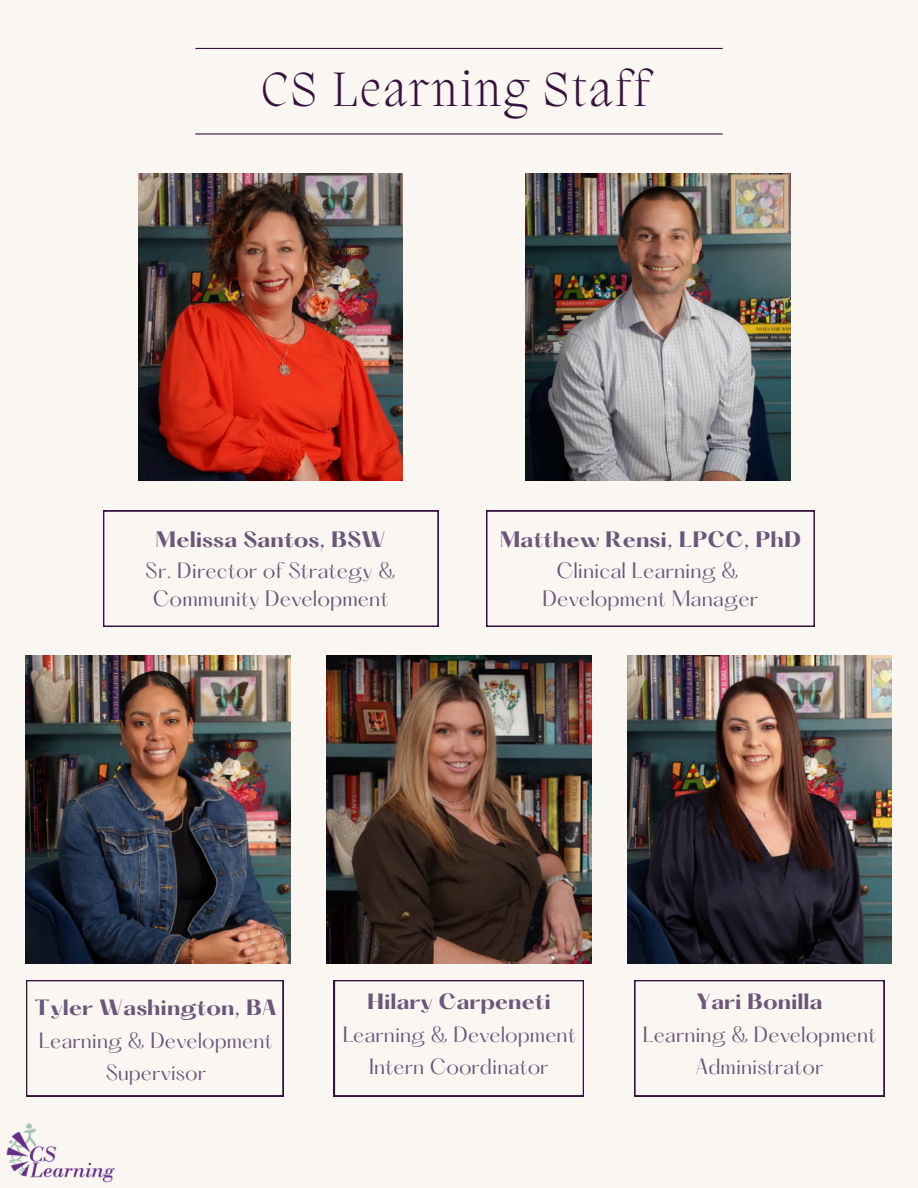
<style>
.page{position:relative;width:918px;height:1188px;background:#faf6f1}
.page>*{position:absolute;margin:0;border:0;box-sizing:border-box;transform-origin:0 0}
.t1{font:200 49.5px "Migra";letter-spacing:.055em;color:#371240}
.t2{font:19.5px/28.2px "Hatton";color:#3e2254;text-align:center}
.t3{font:700 19.5px "Hatton";color:#3e2254}
.t4{font:19.35px/32.7px "Hatton";color:#3e2254;text-align:center}
.t5{font:700 19.35px "Hatton";color:#3e2254}
</style>
<div class="page">
<svg style="left:26px;top:980px;width:257px;height:116px"></svg>
<img style="left:526px;top:174px;width:264px;height:307px">
<svg style="left:486px;top:511px;width:329px;height:116px"></svg>
<svg style="left:103px;top:511px;width:335px;height:116px"></svg>
<img style="left:7px;top:1124px;width:108px;height:58px">
<svg style="left:334px;top:980px;width:250px;height:116px"></svg>
<svg style="left:634px;top:980px;width:250px;height:116px"></svg>
<hr style="left:195px;top:48px;width:528px;height:1px;background:#371240">
<hr style="left:195px;top:133px;width:528px;height:2px;background:#371240">
<img style="left:139px;top:174px;width:264px;height:307px">
<img style="left:327px;top:656px;width:264px;height:307px">
<img style="left:26px;top:656px;width:264px;height:307px">
<img style="left:627px;top:656px;width:265px;height:307px">
<p class="t1" style="left:262px;top:66px;width:390px">CS Learning Staff</p>
<p class="t3" style="left:156px;top:531px;width:232px">Melissa Santos, BSW</p>
<p class="t2" style="left:146px;top:558px;width:251px">Sr. Director of Strategy &amp;<br>Community Development</p>
<p class="t3" style="left:500px;top:531px;width:303px">Matthew Rensi, LPCC, PhD</p>
<p class="t2" style="left:543px;top:558px;width:217px">Clinical Learning &amp;<br>Development Manager</p>
<p class="t5" style="left:35px;top:998px;width:244px">Tyler Washington, BA</p>
<p class="t4" style="left:39px;top:1026px;width:235px">Learning &amp; Development<br>Supervisor</p>
<p class="t5" style="left:367px;top:993px;width:185px">Hilary Carpeneti</p>
<p class="t4" style="left:342px;top:1020px;width:235px">Learning &amp; Development<br>Intern Coordinator</p>
<p class="t5" style="left:696px;top:993px;width:128px">Yari Bonilla</p>
<p class="t4" style="left:642px;top:1020px;width:235px">Learning &amp; Development<br>Administrator</p>
</div>
